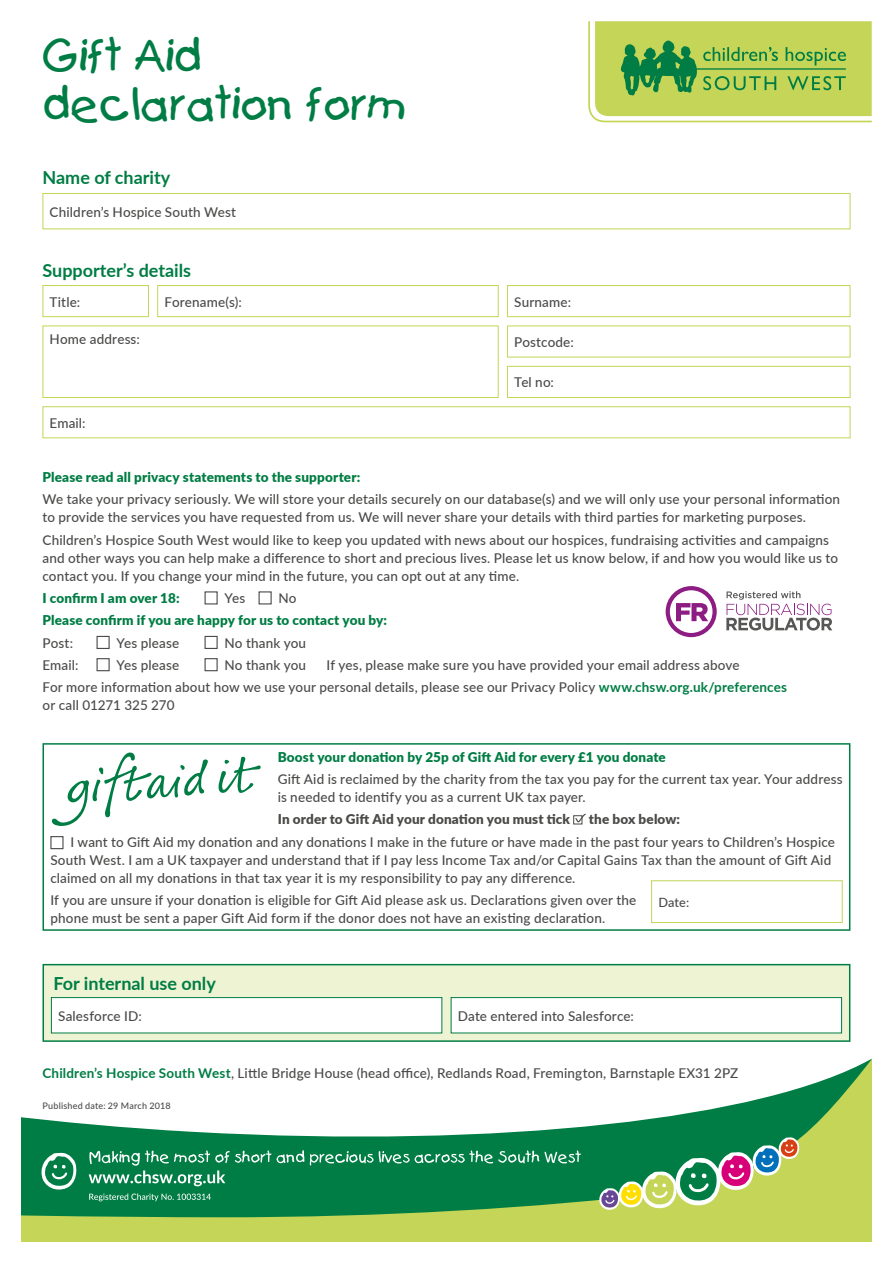
<style>
.page{position:relative;width:893px;height:1263px;background:#fff}
.page>*{position:absolute;margin:0;border:0;box-sizing:border-box;transform-origin:0 0}
.t1{font:48px/48px "First Grader";color:#007d44}
.t2{font:700 18px "Lato";color:#007d44}
.t3{font:500 13.5px/18px "Lato";letter-spacing:.01em;color:#4a4a49}
.t4{font:900 13.5px "Lato";letter-spacing:.01em;color:#007d44}
.t5{font:900 13.5px "Lato";letter-spacing:.01em;color:#4a4a49}
.t6{font:500 12.75px "Lato";color:#4a4a49}
.t7{font:500 9px "Lato";letter-spacing:.025em;color:#4a4a49}
.s1{font-weight:700;color:#007d44}
</style>
<div class="page">
<div style="left:573px;top:815px;width:9px;height:9px;border:1px solid #4a4a49"></div>
<svg style="left:574px;top:813px;width:12px;height:11px"></svg>
<div style="left:50px;top:836px;width:14px;height:13px;background:#fff;border:1px solid #4a4a49"></div>
<div style="left:43px;top:743px;width:807px;height:188px;border:2px solid #007d44"></div>
<div style="left:651px;top:880px;width:192px;height:43px;border:1px solid #c4d558"></div>
<svg style="left:52px;top:752px;width:209px;height:74px"></svg>
<div style="left:205px;top:591px;width:13px;height:13px;background:#fff;border:1px solid #4a4a49"></div>
<div style="left:259px;top:591px;width:13px;height:13px;background:#fff;border:1px solid #4a4a49"></div>
<div style="left:97px;top:636px;width:13px;height:13px;background:#fff;border:1px solid #4a4a49"></div>
<div style="left:205px;top:636px;width:13px;height:13px;background:#fff;border:1px solid #4a4a49"></div>
<div style="left:97px;top:658px;width:13px;height:13px;background:#fff;border:1px solid #4a4a49"></div>
<div style="left:205px;top:658px;width:13px;height:13px;background:#fff;border:1px solid #4a4a49"></div>
<svg style="left:666px;top:586px;width:51px;height:51px"></svg>
<svg style="left:726px;top:591px;width:106px;height:39px"></svg>
<div style="left:43px;top:193px;width:807px;height:36px;border:1px solid #c4d558"></div>
<div style="left:43px;top:285px;width:106px;height:32px;border:1px solid #c4d558"></div>
<div style="left:157px;top:285px;width:342px;height:32px;border:1px solid #c4d558"></div>
<div style="left:507px;top:285px;width:343px;height:32px;border:1px solid #c4d558"></div>
<div style="left:507px;top:366px;width:343px;height:32px;border:1px solid #c4d558"></div>
<div style="left:43px;top:326px;width:456px;height:72px;border:1px solid #c4d558"></div>
<div style="left:43px;top:406px;width:807px;height:32px;border:1px solid #c4d558"></div>
<div style="left:43px;top:964px;width:807px;height:78px;background:#eef3d4;border:2px solid #007d44"></div>
<div style="left:51px;top:997px;width:391px;height:36px;background:#fff"></div>
<div style="left:51px;top:997px;width:391px;height:36px;border:1px solid #007d44"></div>
<div style="left:451px;top:997px;width:391px;height:36px;background:#fff"></div>
<div style="left:451px;top:997px;width:391px;height:36px;border:1px solid #007d44"></div>
<svg style="left:21px;top:1035px;width:851px;height:207px"></svg>
<svg style="left:599px;top:1137px;width:200px;height:73px;background:#72a46c"></svg>
<svg style="left:41px;top:1153px;width:35px;height:37px"></svg>
<svg style="left:310px;top:1150px;width:271px;height:15px;background:#37996c"></svg>
<svg style="left:89px;top:1150px;width:215px;height:36px;background:#2b9263"></svg>
<svg style="left:89px;top:1193px;width:122px;height:8px"></svg>
<svg style="left:588px;top:21px;width:284px;height:102px;background:#afcc61"></svg>
<h1 class="t1" style="left:43px;top:31px;width:366px">Gift Aid declaration form</h1>
<h2 class="t2" style="left:43px;top:164px;width:129px">Name of charity</h2>
<p class="t3" style="left:50px;top:202px;width:188px">Children’s Hospice South West</p>
<h2 class="t2" style="left:43px;top:257px;width:150px">Supporter’s details</h2>
<p class="t3" style="left:50px;top:292px;width:32px">Title:</p>
<p class="t3" style="left:164px;top:292px;width:79px">Forename(s):</p>
<p class="t3" style="left:514px;top:292px;width:58px">Surname:</p>
<p class="t3" style="left:514px;top:332px;width:61px">Postcode:</p>
<p class="t3" style="left:514px;top:373px;width:41px">Tel no:</p>
<p class="t3" style="left:50px;top:329px;width:92px">Home address:</p>
<p class="t3" style="left:50px;top:413px;width:38px">Email:</p>
<p class="t4" style="left:43px;top:467px;width:319px">Please read all privacy statements to the supporter:</p>
<p class="t3" style="left:43px;top:490px;width:799px">We take your privacy seriously. We will store your details securely on our database(s) and we will only use your personal information to provide the services you have requested from us. We will never share your details with third parties for marketing purposes.</p>
<p class="t3" style="left:43px;top:530px;width:797px">Children’s Hospice South West would like to keep you updated with news about our hospices, fundraising activities and campaigns and other ways you can help make a difference to short and precious lives. Please let us know below, if and how you would like us to contact you. If you change your mind in the future, you can opt out at any time.</p>
<p class="t4" style="left:43px;top:588px;width:139px">I confirm I am over 18:</p>
<p class="t3" style="left:224px;top:588px;width:22px">Yes</p>
<p class="t3" style="left:278px;top:588px;width:20px">No</p>
<p class="t4" style="left:43px;top:610px;width:346px">Please confirm if you are happy for us to contact you by:</p>
<p class="t3" style="left:43px;top:633px;width:32px">Post:</p>
<p class="t3" style="left:116px;top:633px;width:64px">Yes please</p>
<p class="t3" style="left:224px;top:633px;width:83px">No thank you</p>
<p class="t3" style="left:43px;top:655px;width:38px">Email:</p>
<p class="t3" style="left:116px;top:655px;width:64px">Yes please</p>
<p class="t3" style="left:224px;top:655px;width:83px">No thank you</p>
<p class="t3" style="left:43px;top:653px;width:746px;line-height:22.2px;text-indent:284px">If yes, please make sure you have provided your email address above<br>For more information about how we use your personal details, please see our Privacy Policy <span class="s1">www.chsw.org.uk/preferences</span></p>
<p class="t3" style="left:43px;top:695px;width:133px">or call 01271 325 270</p>
<p class="t4" style="left:278px;top:747px;width:390px">Boost your donation by 25p of Gift Aid for every £1 you donate</p>
<p class="t3" style="left:278px;top:770px;width:566px">Gift Aid is reclaimed by the charity from the tax you pay for the current tax year. Your address is needed to identify you as a current UK tax payer.</p>
<p class="t5" style="left:278px;top:809px;width:294px">In order to Gift Aid your donation you must tick</p>
<p class="t5" style="left:589px;top:809px;width:93px">the box below:</p>
<p class="t3" style="left:50px;top:832px;width:786px;text-indent:20px">I want to Gift Aid my donation and any donations I make in the future or have made in the past four years to Children’s Hospice<br>South West. I am a UK taxpayer and understand that if I pay less Income Tax and/or Capital Gains Tax than the amount of Gift Aid claimed on all my donations in that tax year it is my responsibility to pay any difference.</p>
<p class="t3" style="left:50px;top:890px;width:587px">If you are unsure if your donation is eligible for Gift Aid please ask us. Declarations given over the phone must be sent a paper Gift Aid form if the donor does not have an existing declaration.</p>
<p class="t6" style="left:658px;top:893px;width:32px">Date:</p>
<h2 class="t2" style="left:53px;top:970px;width:164px">For internal use only</h2>
<p class="t3" style="left:58px;top:1006px;width:85px">Salesforce ID:</p>
<p class="t3" style="left:458px;top:1006px;width:178px">Date entered into Salesforce:</p>
<p class="t3" style="left:43px;top:1064px;width:697px"><span class="s1">Children’s Hospice South West</span>, Little Bridge House (head office), Redlands Road, Fremington, Barnstaple EX31 2PZ</p>
<p class="t7" style="left:43px;top:1099px;width:130px">Published date: 29 March 2018</p>
</div>
